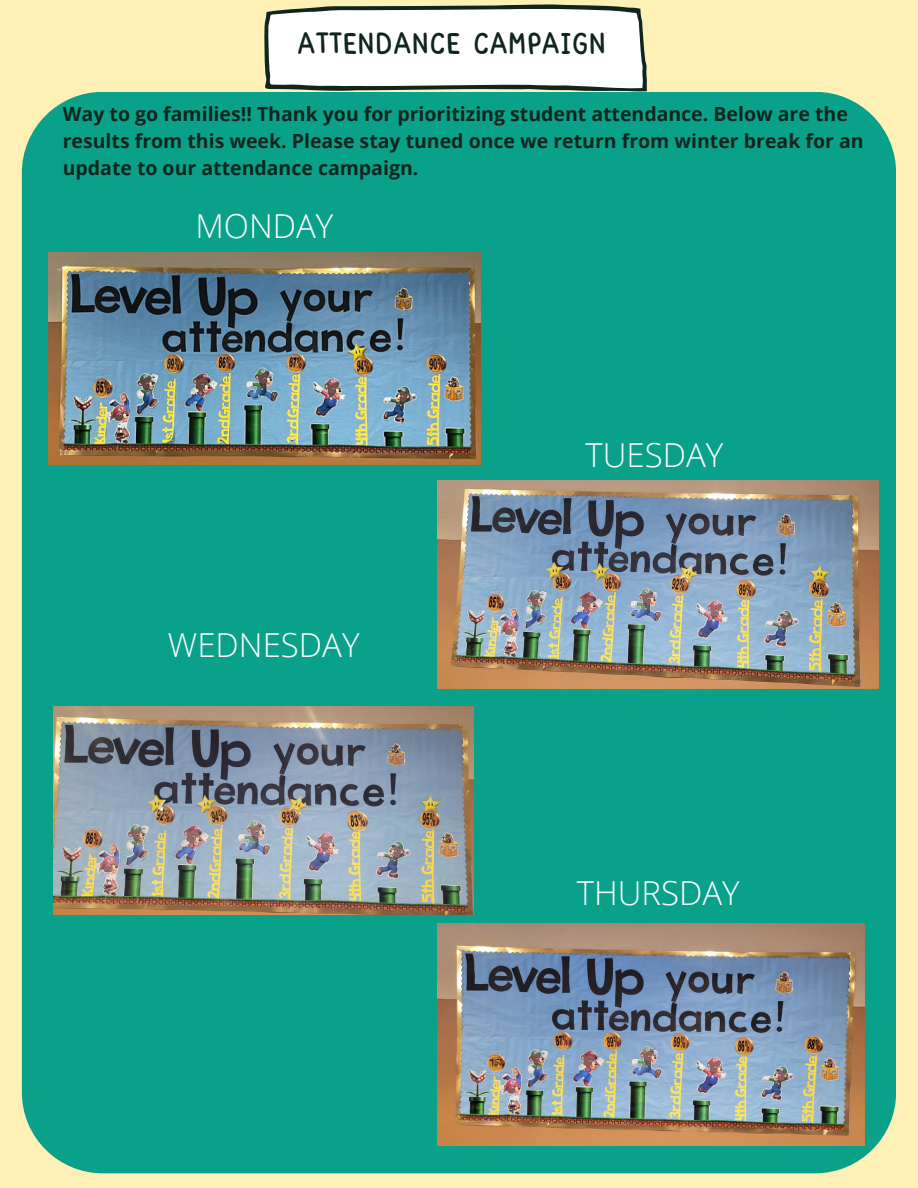
<style>
.page{position:relative;width:918px;height:1188px;background:#fff0b5}
.page>*{position:absolute;margin:0;border:0;box-sizing:border-box;transform-origin:0 0}
.t1{font:300 33px "Open Sans";color:#fff}
.t2{font:31.95px "Yvesyvesdrawing";color:#0f251e}
.t3{font:700 19.5px/27px "Open Sans";color:#0f251e}
</style>
<div class="page">
<svg style="left:264px;top:4px;width:383px;height:88px;background:#e4e6e1"></svg>
<div style="left:22px;top:92px;width:874px;height:1081px;background:#0aa18a;border-radius:81px"></div>
<img style="left:49px;top:253px;width:432px;height:211px">
<img style="left:438px;top:481px;width:441px;height:208px">
<img style="left:54px;top:706px;width:419px;height:208px">
<img style="left:438px;top:923px;width:426px;height:223px">
<p class="t2" style="left:297px;top:30px;width:311px">ATTENDANCE CAMPAIGN</p>
<p class="t3" style="left:63px;top:100px;width:802px">Way to go families!! Thank you for prioritizing student attendance. Below are the results from this week. Please stay tuned once we return from winter break for an update to our attendance campaign.</p>
<p class="t1" style="left:195px;top:203px;width:139px">MONDAY</p>
<p class="t1" style="left:168px;top:622px;width:193px">WEDNESDAY</p>
<p class="t1" style="left:586px;top:432px;width:139px">TUESDAY</p>
<p class="t1" style="left:577px;top:870px;width:164px">THURSDAY</p>
</div>
